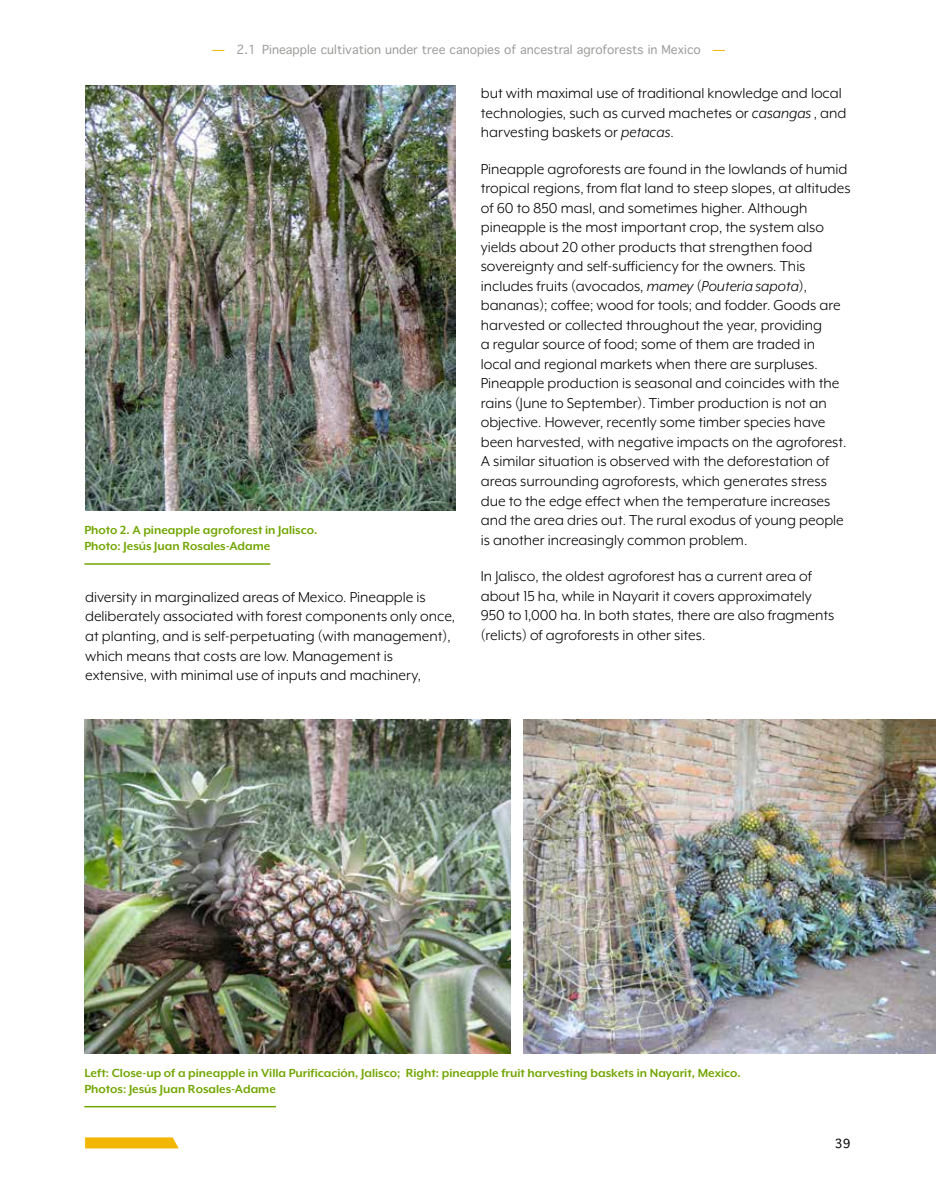
<style>
.page{position:relative;width:936px;height:1191px;background:#fff}
.page>*{position:absolute;margin:0;border:0;box-sizing:border-box;transform-origin:0 0}
.t1{font:16.5px/19.5px "Mr Eaves XL Mod OT";color:#000}
.t2{font:700 13.5px/16.5px "Mr Eaves XL Mod OT";color:#72a603}
.t3{font:12px "Thonburi";color:#9d9d9c}
.t4{font:12px "Thonburi";color:#000}
.s1{font-weight:700;color:#f2b705}
.s2{font-style:italic}
</style>
<div class="page">
<svg style="left:85px;top:1137px;width:94px;height:11px"></svg>
<img style="left:85px;top:85px;width:370px;height:425px">
<hr style="left:84px;top:563px;width:186px;height:2px;background:#72a603">
<img style="left:84px;top:719px;width:426px;height:334px">
<img style="left:523px;top:719px;width:412px;height:334px">
<hr style="left:84px;top:1106px;width:192px;height:1px;background:#72a603">
<p class="t3" style="left:212px;top:43px;width:514px"><span class="s1">—</span> 2.1 Pineapple cultivation under tree canopies of ancestral agroforests in Mexico <span class="s1">—</span></p>
<p class="t2" style="left:84px;top:521px;width:234px">Photo 2. A pineapple agroforest in Jalisco.<br>Photo: Jesús Juan Rosales-Adame</p>
<p class="t1" style="left:85px;top:587px;width:371px">diversity in marginalized areas of Mexico. Pineapple is deliberately associated with forest components only once, at planting, and is self-perpetuating (with management), which means that costs are low. Management is extensive, with minimal use of inputs and machinery,</p>
<p class="t1" style="left:480px;top:83px;width:367px">but with maximal use of traditional knowledge and local technologies, such as curved machetes or <span class="s2">casangas</span> , and harvesting baskets or <span class="s2">petacas</span>.</p>
<p class="t1" style="left:480px;top:159px;width:371px">Pineapple agroforests are found in the lowlands of humid tropical regions, from flat land to steep slopes, at altitudes of 60 to 850 masl, and sometimes higher. Although pineapple is the most important crop, the system also yields about 20 other products that strengthen food sovereignty and self-sufficiency for the owners. This includes fruits (avocados, <span class="s2">mamey</span> (<span class="s2">Pouteria sapota</span>), bananas); coffee; wood for tools; and fodder. Goods are harvested or collected throughout the year, providing<br>a regular source of food; some of them are traded in<br>local and regional markets when there are surpluses.<br>Pineapple production is seasonal and coincides with the rains (June to September). Timber production is not an objective. However, recently some timber species have been harvested, with negative impacts on the agroforest.<br>A similar situation is observed with the deforestation of areas surrounding agroforests, which generates stress due to the edge effect when the temperature increases and the area dries out. The rural exodus of young people is another increasingly common problem.</p>
<p class="t1" style="left:480px;top:566px;width:355px">In Jalisco, the oldest agroforest has a current area of about 15 ha, while in Nayarit it covers approximately 950 to 1,000 ha. In both states, there are also fragments (relicts) of agroforests in other sites.</p>
<p class="t2" style="left:84px;top:1064px;width:657px">Left: Close-up of a pineapple in Villa Purificación, Jalisco; Right: pineapple fruit harvesting baskets in Nayarit, Mexico.<br>Photos: Jesús Juan Rosales-Adame</p>
<p class="t4" style="left:834px;top:1137px;width:17px">39</p>
</div>
